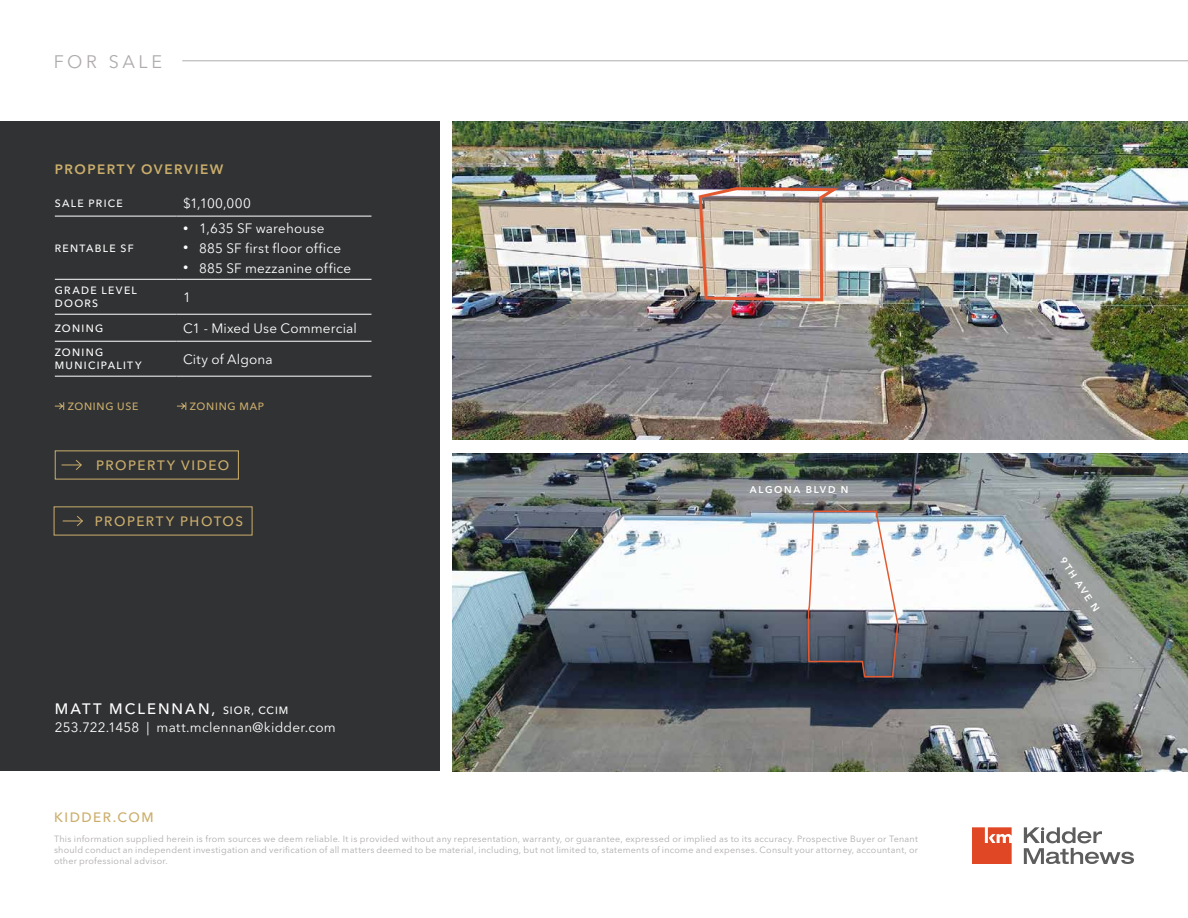
<style>
.page{position:relative;width:1188px;height:918px;background:#fff}
.page>*{position:absolute;margin:0;border:0;box-sizing:border-box;transform-origin:0 0}
.t1{font:18px "Avenir Next LT Pro";letter-spacing:.2em;color:#afabac}
.Contact_Info_-_White_2023{font:500 15px "Avenir Next LT Pro";letter-spacing:.135em;color:#fff}
.Contact_Info_-_White_2023-2{font:13.5px "Avenir Next LT Pro";letter-spacing:.01em;color:#fff}
.Table_Input_-_White_2023{font:13.5px "Avenir Next LT Pro";letter-spacing:.01em;color:#fff}
.KM_URL_-_Gold_2023{font:500 13.5px "Avenir Next LT Pro";letter-spacing:.11em;color:#cbae6b}
.Subhead_-_Level_1_-_Gold_2023{font:600 13.5px "Avenir Next LT Pro";letter-spacing:.115em;color:#cbae6b}
.Table_Column_1_All_Caps_-_White_2023{font:500 10.5px/13.5px "Avenir Next LT Pro";letter-spacing:.125em;color:#fff}
.Other_Callout_Text_-_White_2023{font:500 10.5px "Avenir Next LT Pro";letter-spacing:.075em;color:#cbae6b}
.Street_Names_-_White_2023{font:600 9.75px "Avenir Next LT Pro";letter-spacing:.175em;color:#fff}
.t2{font:9px/10.8px "Avenir Next LT Pro";letter-spacing:.025em;color:#afabac;text-align:justify}
.s1{font-size:10.5px}
</style>
<div class="page">
<div style="left:0;top:122px;width:439px;height:649px;background:#313234"></div>
<img style="left:453px;top:122px;width:735px;height:318px">
<img style="left:453px;top:453px;width:735px;height:319px">
<img style="left:697px;top:186px;width:147px;height:117px">
<svg style="left:806px;top:510px;width:93px;height:168px"></svg>
<div style="left:54px;top:506px;width:198px;height:29px;border:1px solid #cbae6b"></div>
<svg style="left:63px;top:516px;width:20px;height:10px"></svg>
<hr style="left:55px;top:216px;width:121px;height:1px;background:#fff">
<hr style="left:176px;top:216px;width:196px;height:1px;background:#fff">
<hr style="left:55px;top:279px;width:121px;height:1px;background:#fff">
<hr style="left:176px;top:279px;width:196px;height:1px;background:#fff">
<hr style="left:55px;top:314px;width:121px;height:1px;background:#fff">
<hr style="left:176px;top:314px;width:196px;height:1px;background:#fff">
<hr style="left:55px;top:341px;width:121px;height:1px;background:#fff">
<hr style="left:176px;top:341px;width:196px;height:1px;background:#fff">
<hr style="left:55px;top:376px;width:121px;height:1px;background:#fff">
<hr style="left:176px;top:376px;width:196px;height:1px;background:#fff">
<svg style="left:54px;top:402px;width:10px;height:8px"></svg>
<svg style="left:177px;top:402px;width:10px;height:8px"></svg>
<div style="left:55px;top:450px;width:184px;height:29px;border:1px solid #cbae6b"></div>
<svg style="left:62px;top:460px;width:20px;height:10px"></svg>
<hr style="left:182px;top:61px;width:1006px;height:1px;background:#afabac">
<svg style="left:1024px;top:827px;width:110px;height:37px"></svg>
<svg style="left:972px;top:827px;width:40px;height:37px"></svg>
<h1 class="t1" style="left:54px;top:51px;width:110px">FOR SALE</h1>
<p class="Subhead_-_Level_1_-_Gold_2023" style="left:55px;top:161px;width:170px">PROPERTY OVERVIEW</p>
<p class="Table_Column_1_All_Caps_-_White_2023" style="left:55px;top:196px;width:69px">SALE PRICE</p>
<p class="Table_Input_-_White_2023" style="left:183px;top:195px;width:69px">$1,100,000</p>
<p class="Table_Column_1_All_Caps_-_White_2023" style="left:55px;top:241px;width:81px">RENTABLE SF</p>
<p class="Contact_Info_-_White_2023-2" style="left:183px;top:220px;width:143px"><span class="s1">•</span> 1,635 SF warehouse</p>
<p class="Contact_Info_-_White_2023-2" style="left:183px;top:240px;width:159px"><span class="s1">•</span> 885 SF first floor office</p>
<p class="Contact_Info_-_White_2023-2" style="left:183px;top:260px;width:170px"><span class="s1">•</span> 885 SF mezzanine office</p>
<p class="Table_Column_1_All_Caps_-_White_2023" style="left:55px;top:284px;width:84px">GRADE LEVEL<br>DOORS</p>
<p class="Table_Input_-_White_2023" style="left:183px;top:289px;width:9px">1</p>
<p class="Table_Column_1_All_Caps_-_White_2023" style="left:55px;top:321px;width:50px">ZONING</p>
<p class="Table_Input_-_White_2023" style="left:183px;top:320px;width:175px">C1 - Mixed Use Commercial</p>
<p class="Table_Column_1_All_Caps_-_White_2023" style="left:55px;top:345px;width:88px">ZONING<br>MUNICIPALITY</p>
<p class="Table_Input_-_White_2023" style="left:183px;top:351px;width:91px">City of Algona</p>
<p class="Other_Callout_Text_-_White_2023" style="left:68px;top:400px;width:72px">ZONING USE</p>
<p class="Other_Callout_Text_-_White_2023" style="left:190px;top:400px;width:76px">ZONING MAP</p>
<p class="KM_URL_-_Gold_2023" style="left:96px;top:457px;width:135px">PROPERTY VIDEO</p>
<p class="KM_URL_-_Gold_2023" style="left:95px;top:513px;width:150px">PROPERTY PHOTOS</p>
<p class="Contact_Info_-_White_2023" style="left:55px;top:699px;width:235px">MATT MCLENNAN, <span class="s1">SIOR, CCIM</span></p>
<p class="Contact_Info_-_White_2023-2" style="left:55px;top:719px;width:282px">253.722.1458 | matt.mclennan@kidder.com</p>
<p class="Street_Names_-_White_2023" style="left:750px;top:484px;width:100px">ALGONA BLVD N</p>
<h3 class="KM_URL_-_Gold_2023" style="left:54px;top:809px;width:101px">KIDDER.COM</h3>
<p class="t2" style="left:54px;top:834px;width:866px">This information supplied herein is from sources we deem reliable. It is provided without any representation, warranty, or guarantee, expressed or implied as to its accuracy. Prospective Buyer or Tenant should conduct an independent investigation and verification of all matters deemed to be material, including, but not limited to, statements of income and expenses. Consult your attorney, accountant, or other professional advisor.</p>
<p class="Street_Names_-_White_2023" style="left:1067px;top:555px;width:64px;rotate:56deg">9TH AVE N</p>
</div>
